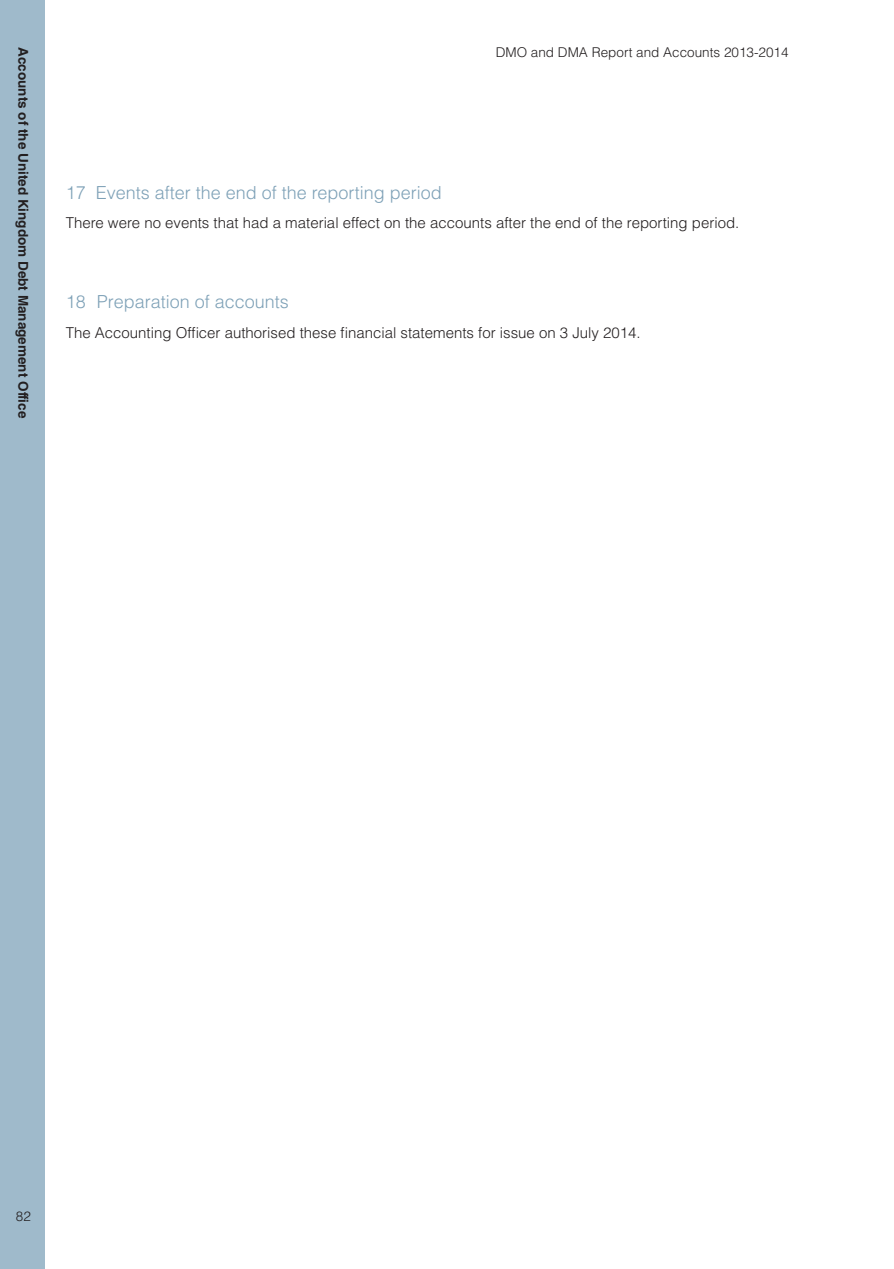
<style>
.page{position:relative;width:894px;height:1269px;background:#fff}
.page>*{position:absolute;margin:0;border:0;box-sizing:border-box;transform-origin:0 0}
.t1{font:300 18px "Helvetica LT Std";color:#7ea1b7}
.t2{font:300 15px "Helvetica LT Std";color:#231f20}
.t3{font:700 13.5px "Helvetica LT Std";color:#231f20}
.t4{font:300 13.5px "Helvetica LT Std";color:#231f20}
</style>
<div class="page">
<div style="left:0;top:0;width:44px;height:1268px;background:#9fbacb"></div>
<p class="t3" style="left:31px;top:47px;width:372px;rotate:90deg">Accounts of the United Kingdom Debt Management Office</p>
<p class="t4" style="left:496px;top:44px;width:294px">DMO and DMA Report and Accounts 2013-2014</p>
<p class="t1" style="left:66px;top:181px;width:378px">17 Events after the end of the reporting period</p>
<p class="t2" style="left:66px;top:213px;width:675px">There were no events that had a material effect on the accounts after the end of the reporting period.</p>
<p class="t1" style="left:66px;top:290px;width:225px">18 Preparation of accounts</p>
<p class="t2" style="left:66px;top:323px;width:577px">The Accounting Officer authorised these financial statements for issue on 3 July 2014.</p>
<p class="t4" style="left:16px;top:1206px;width:17px">82</p>
</div>
